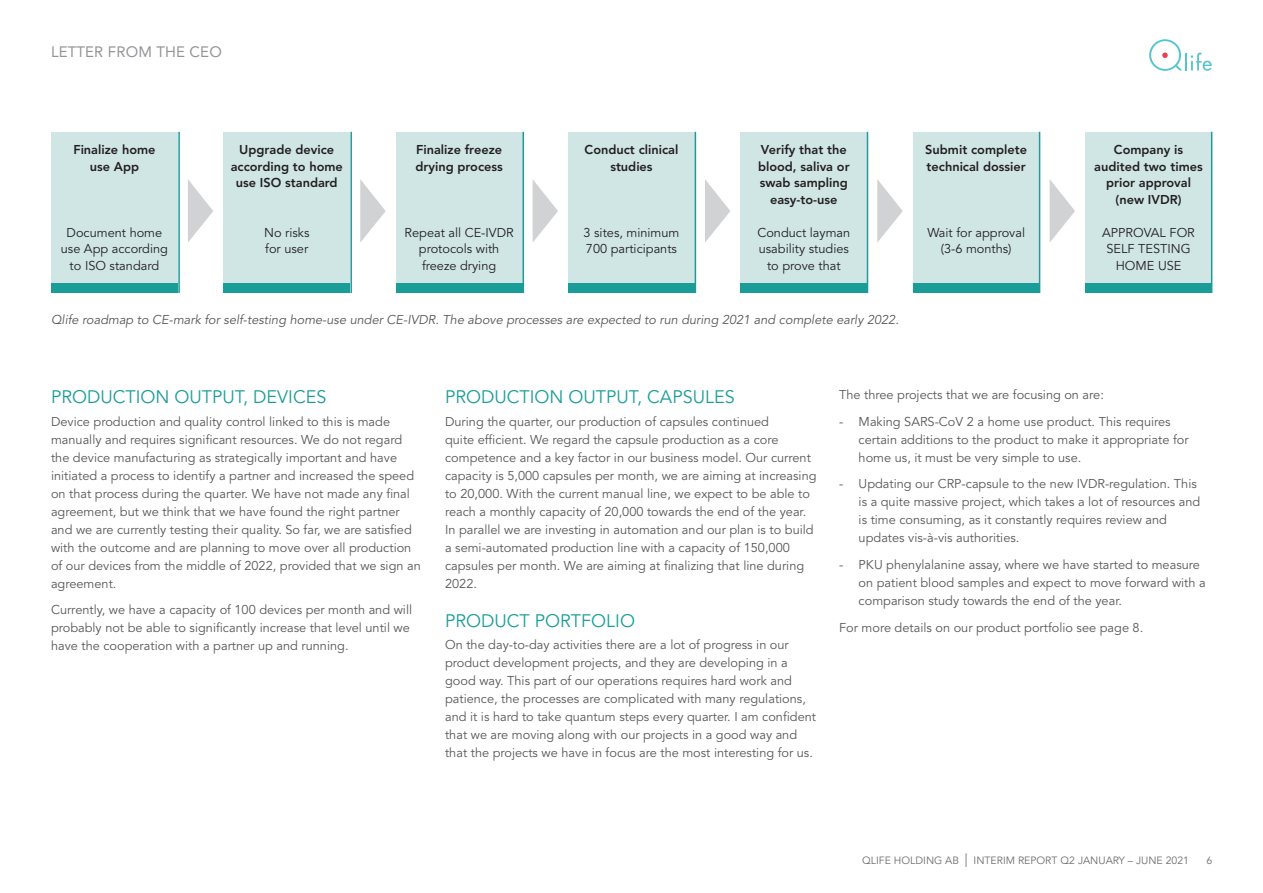
<style>
.page{position:relative;width:1263px;height:893px;background:#fff}
.page>*{position:absolute;margin:0;border:0;box-sizing:border-box;transform-origin:0 0}
.Q_Mellanrubrik{font:18px "Avenir LT Std";color:#1a9d98}
.Q_Rubrik_A{font:15px "Avenir LT Std";letter-spacing:.01em;color:#939598}
.Q_Bröd{font:12.75px/18px "Avenir LT Std";color:#57585a}
.Q_Bröd-2{font:800 12.75px/16.5px "Avenir LT Std";color:#231f20;text-align:center}
.Q_Bröd-3{font:12.75px/16.5px "Avenir LT Std";color:#231f20;text-align:center}
.Q_Bröd-4{font:italic 12.75px "Avenir LT Std";color:#57585a}
.t1{font:10.5px "Avenir LT Std";color:#6c6d70}
.s1{font-size:19.35px}
</style>
<div class="page">
<svg style="left:1149px;top:39px;width:63px;height:32px"></svg>
<div style="left:51px;top:132px;width:127px;height:158px;background:#d0e6e5"></div>
<div style="left:223px;top:132px;width:127px;height:158px;background:#d0e6e5"></div>
<div style="left:396px;top:132px;width:126px;height:158px;background:#d0e6e5"></div>
<div style="left:568px;top:132px;width:127px;height:158px;background:#d0e6e5"></div>
<div style="left:740px;top:132px;width:127px;height:158px;background:#d0e6e5"></div>
<div style="left:913px;top:132px;width:126px;height:158px;background:#d0e6e5"></div>
<div style="left:1085px;top:132px;width:127px;height:158px;background:#d0e6e5"></div>
<svg style="left:188px;top:179px;width:25px;height:63px"></svg>
<svg style="left:360px;top:179px;width:26px;height:63px"></svg>
<svg style="left:533px;top:180px;width:25px;height:62px"></svg>
<svg style="left:705px;top:179px;width:25px;height:63px"></svg>
<svg style="left:877px;top:179px;width:26px;height:63px"></svg>
<svg style="left:1050px;top:180px;width:25px;height:62px"></svg>
<div style="left:51px;top:283px;width:127px;height:10px;background:#1a9d98"></div>
<div style="left:223px;top:283px;width:127px;height:10px;background:#1a9d98"></div>
<div style="left:396px;top:283px;width:126px;height:10px;background:#1a9d98"></div>
<div style="left:568px;top:283px;width:127px;height:10px;background:#1a9d98"></div>
<div style="left:740px;top:283px;width:127px;height:10px;background:#1a9d98"></div>
<div style="left:913px;top:283px;width:126px;height:10px;background:#1a9d98"></div>
<div style="left:1085px;top:283px;width:127px;height:10px;background:#1a9d98"></div>
<hr style="left:178px;top:132px;width:2px;height:161px;background:#1a9d98">
<hr style="left:350px;top:132px;width:2px;height:161px;background:#1a9d98">
<hr style="left:522px;top:132px;width:2px;height:161px;background:#1a9d98">
<hr style="left:695px;top:132px;width:1px;height:161px;background:#1a9d98">
<hr style="left:867px;top:132px;width:1px;height:161px;background:#1a9d98">
<hr style="left:1039px;top:132px;width:1px;height:161px;background:#1a9d98">
<hr style="left:1211px;top:132px;width:1px;height:161px;background:#1a9d98">
<p class="Q_Rubrik_A" style="left:51px;top:43px;width:172px">LETTER FROM THE CEO</p>
<p class="Q_Bröd-2" style="left:73px;top:142px;width:84px">Finalize home use App</p>
<p class="Q_Bröd-3" style="left:61px;top:224px;width:109px">Document home use App according to ISO standard</p>
<p class="Q_Bröd-2" style="left:231px;top:142px;width:114px">Upgrade device according to home use ISO standard</p>
<p class="Q_Bröd-3" style="left:264px;top:224px;width:47px;text-align:left">No risks for user</p>
<p class="Q_Bröd-2" style="left:415px;top:142px;width:89px;text-align:left">Finalize freeze drying process</p>
<p class="Q_Bröd-3" style="left:405px;top:224px;width:111px">Repeat all CE-IVDR protocols with freeze drying</p>
<p class="Q_Bröd-2" style="left:585px;top:142px;width:95px">Conduct clinical studies</p>
<p class="Q_Bröd-3" style="left:583px;top:224px;width:97px;text-align:left">3 sites, minimum<br>700 participants</p>
<p class="Q_Bröd-2" style="left:758px;top:142px;width:93px">Verify that the blood, saliva or swab sampling easy-to-use</p>
<p class="Q_Bröd-3" style="left:757px;top:224px;width:94px">Conduct layman usability studies to prove that</p>
<p class="Q_Bröd-2" style="left:925px;top:142px;width:103px;text-align:left">Submit complete technical dossier</p>
<p class="Q_Bröd-3" style="left:927px;top:224px;width:99px">Wait for approval (3-6 months)</p>
<p class="Q_Bröd-2" style="left:1094px;top:142px;width:110px">Company is audited two times prior approval</p>
<p class="Q_Bröd-2" style="left:1115px;top:191px;width:67px">(new IVDR)</p>
<p class="Q_Bröd-3" style="left:1102px;top:224px;width:94px">APPROVAL FOR<br>SELF TESTING<br>HOME USE</p>
<p class="Q_Bröd-4" style="left:51px;top:312px;width:849px">Qlife roadmap to CE-mark for self-testing home-use under CE-IVDR. The above processes are expected to run during 2021 and complete early 2022.</p>
<p class="Q_Mellanrubrik" style="left:51px;top:387px;width:277px">PRODUCTION OUTPUT, DEVICES</p>
<p class="Q_Bröd" style="left:51px;top:413px;width:371px">Device production and quality control linked to this is made manually and requires significant resources. We do not regard the device manufacturing as strategically important and have initiated a process to identify a partner and increased the speed on that process during the quarter. We have not made any final agreement, but we think that we have found the right partner and we are currently testing their quality. So far, we are satisfied with the outcome and are planning to move over all production of our devices from the middle of 2022, provided that we sign an agreement.</p>
<p class="Q_Bröd" style="left:51px;top:601px;width:363px">Currently, we have a capacity of 100 devices per month and will probably not be able to significantly increase that level until we have the cooperation with a partner up and running.</p>
<p class="Q_Mellanrubrik" style="left:445px;top:387px;width:291px">PRODUCTION OUTPUT, CAPSULES</p>
<p class="Q_Bröd" style="left:445px;top:413px;width:373px">During the quarter, our production of capsules continued<br>quite efficient. We regard the capsule production as a core competence and a key factor in our business model. Our current capacity is 5,000 capsules per month, we are aiming at increasing to 20,000. With the current manual line, we expect to be able to reach a monthly capacity of 20,000 towards the end of the year.<br>In parallel we are investing in automation and our plan is to build a semi-automated production line with a capacity of 150,000 capsules per month. We are aiming at finalizing that line during 2022.</p>
<p class="Q_Mellanrubrik" style="left:445px;top:611px;width:191px">PRODUCT PORTFOLIO</p>
<p class="Q_Bröd" style="left:445px;top:636px;width:372px">On the day-to-day activities there are a lot of progress in our product development projects, and they are developing in a good way. This part of our operations requires hard work and patience, the processes are complicated with many regulations, and it is hard to take quantum steps every quarter. I am confident that we are moving along with our projects in a good way and that the projects we have in focus are the most interesting for us.</p>
<p class="Q_Bröd" style="left:839px;top:386px;width:266px">The three projects that we are focusing on are:</p>
<p class="Q_Bröd" style="left:859px;top:413px;width:331px;text-indent:-19px">- Making SARS-CoV 2 a home use product. This requires certain additions to the product to make it appropriate for home us, it must be very simple to use.</p>
<p class="Q_Bröd" style="left:859px;top:475px;width:343px;text-indent:-19px">- Updating our CRP-capsule to the new IVDR-regulation. This is a quite massive project, which takes a lot of resources and is time consuming, as it constantly requires review and updates vis-à-vis authorities.</p>
<p class="Q_Bröd" style="left:859px;top:556px;width:349px;text-indent:-19px">- PKU phenylalanine assay, where we have started to measure on patient blood samples and expect to move forward with a comparison study towards the end of the year.</p>
<p class="Q_Bröd" style="left:839px;top:618px;width:306px">For more details on our product portfolio see page 8.</p>
<p class="t1" style="left:862px;top:854px;width:328px">QLIFE HOLDING AB <span class="s1">I</span> INTERIM REPORT Q2 JANUARY – JUNE 2021</p>
<p class="t1" style="left:1206px;top:854px;width:7px">6</p>
</div>
